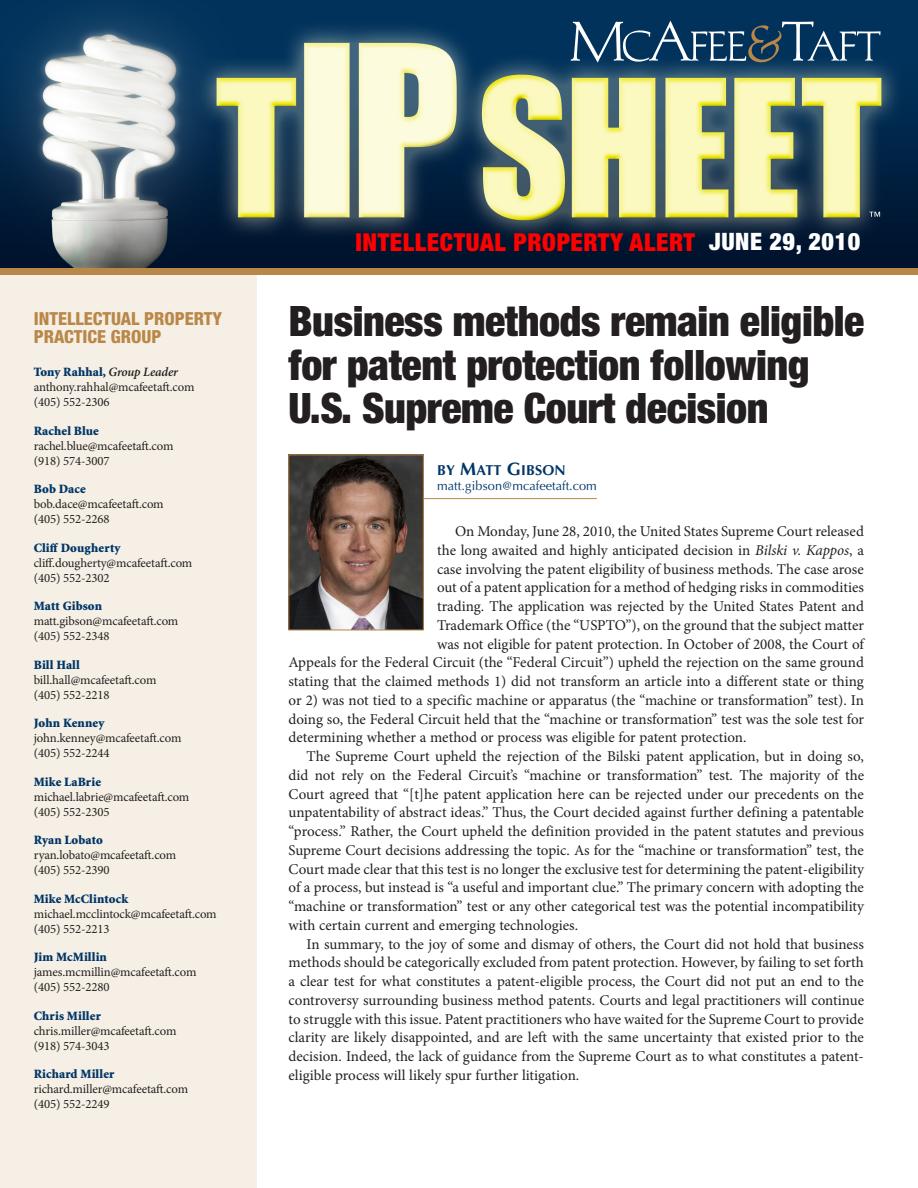
<style>
.page{position:relative;width:918px;height:1188px;background:#fff}
.page>*{position:absolute;margin:0;border:0;box-sizing:border-box;transform-origin:0 0}
.t1{font:900 condensed 42px/43.5px "Helvetica Neue";letter-spacing:-.01em;color:#231f20}
.t2{font:900 condensed 24.75px "Helvetica Neue";letter-spacing:.025em;color:#f00}
.t3{font:800 condensed 18px/18px "Helvetica Neue";color:#b98747}
.Body_text{font:15px/18.8px "Minion Pro";color:#231f20;text-align:justify}
.t4{font:14.4px "Optima LT Std Bold SC800";letter-spacing:.01em;color:#003667}
.t5{font:12.75px/15px "Minion Pro";letter-spacing:-.01em;color:#231f20}
.t6{font:12.75px "Optima LT Std";color:#003667}
.s1{font-family:"Minion Std";font-weight:900;color:#003667}
.s2{font-weight:600;font-style:italic}
.s3{font-size:24px;color:#fff}
.s4{font-size:18px}
.s5{font-style:italic}
</style>
<div class="page">
<img style="left:0;top:0;width:918px;height:268px">
<svg style="left:571px;top:21px;width:310px;height:42px;background:#2e5474"></svg>
<div style="left:0;top:270px;width:256px;height:918px;background:#f6efe5"></div>
<div style="left:0;top:268px;width:918px;height:7px;background:#b98747"></div>
<hr style="left:424px;top:498px;width:173px;height:1px;background:#b98747">
<svg style="left:869px;top:212px;width:11px;height:5px"></svg>
<img style="left:291px;top:457px;width:131px;height:171px">
<div style="left:289px;top:455px;width:135px;height:175px;border:1px solid #b98747"></div>
<p class="t3" style="left:34px;top:309px;width:190px">INTELLECTUAL PROPERTY<br>PRACTICE GROUP</p>
<p class="t5" style="left:34px;top:365px;width:162px"><span class="s1">Tony Rahhal,</span> <span class="s2">Group Leader </span>anthony.rahhal@mcafeetaft.com (405) 552-2306</p>
<p class="t5" style="left:34px;top:423px;width:141px"><span class="s1">Rachel Blue </span>rachel.blue@mcafeetaft.com (918) 574-3007</p>
<p class="t5" style="left:34px;top:482px;width:131px"><span class="s1">Bob Dace </span>bob.dace@mcafeetaft.com (405) 552-2268</p>
<p class="t5" style="left:34px;top:540px;width:160px"><span class="s1">Cliff Dougherty </span>cliff.dougherty@mcafeetaft.com (405) 552-2302</p>
<p class="t5" style="left:34px;top:599px;width:146px"><span class="s1">Matt Gibson </span>matt.gibson@mcafeetaft.com (405) 552-2348</p>
<p class="t5" style="left:34px;top:657px;width:124px"><span class="s1">Bill Hall </span>bill.hall@mcafeetaft.com (405) 552-2218</p>
<p class="t5" style="left:34px;top:716px;width:149px"><span class="s1">John Kenney </span>john.kenney@mcafeetaft.com (405) 552-2244</p>
<p class="t5" style="left:34px;top:774px;width:157px"><span class="s1">Mike LaBrie </span>michael.labrie@mcafeetaft.com (405) 552-2305</p>
<p class="t5" style="left:34px;top:833px;width:144px"><span class="s1">Ryan Lobato </span>ryan.lobato@mcafeetaft.com (405) 552-2390</p>
<p class="t5" style="left:34px;top:891px;width:184px"><span class="s1">Mike McClintock </span>michael.mcclintock@mcafeetaft.com (405) 552-2213</p>
<p class="t5" style="left:34px;top:950px;width:164px"><span class="s1">Jim McMillin </span>james.mcmillin@mcafeetaft.com (405) 552-2280</p>
<p class="t5" style="left:34px;top:1008px;width:144px"><span class="s1">Chris Miller </span>chris.miller@mcafeetaft.com (918) 574-3043</p>
<p class="t5" style="left:34px;top:1067px;width:156px"><span class="s1">Richard Miller </span>richard.miller@mcafeetaft.com (405) 552-2249</p>
<p class="t2" style="left:355px;top:227px;width:506px">INTELLECTUAL PROPERTY ALERT <span class="s3">JUNE 29, 2010</span></p>
<p class="t1" style="left:289px;top:299px;width:577px">Business methods remain eligible for patent protection following<br>U.S. Supreme Court decision</p>
<p class="t4" style="left:437px;top:462px;width:130px">BY <span class="s4">M</span>ATT <span class="s4">G</span>IBSON</p>
<p class="t6" style="left:437px;top:479px;width:161px">matt.gibson@mcafeetaft.com</p>
<p class="Body_text" style="left:455px;top:522px;width:410px">On Monday, June 28, 2010, the United States Supreme Court released</p>
<p class="Body_text" style="left:437px;top:541px;width:428px">the long awaited and highly anticipated decision in <span class="s5">Bilski v. Kappos</span>, a</p>
<p class="Body_text" style="left:437px;top:559px;width:428px">case involving the patent eligibility of business methods. The case arose</p>
<p class="Body_text" style="left:437px;top:578px;width:428px">out of a patent application for a method of hedging risks in commodities</p>
<p class="Body_text" style="left:437px;top:597px;width:428px">trading. The application was rejected by the United States Patent and</p>
<p class="Body_text" style="left:437px;top:616px;width:428px">Trademark Office (the “USPTO”), on the ground that the subject matter</p>
<p class="Body_text" style="left:437px;top:634px;width:428px">was not eligible for patent protection. In October of 2008, the Court of</p>
<p class="Body_text" style="left:289px;top:653px;width:577px">Appeals for the Federal Circuit (the “Federal Circuit”) upheld the rejection on the same ground</p>
<p class="Body_text" style="left:289px;top:672px;width:577px">stating that the claimed methods 1) did not transform an article into a different state or thing</p>
<p class="Body_text" style="left:289px;top:691px;width:577px">or 2) was not tied to a specific machine or apparatus (the “machine or transformation” test). In</p>
<p class="Body_text" style="left:289px;top:709px;width:577px">doing so, the Federal Circuit held that the “machine or transformation” test was the sole test for</p>
<p class="Body_text" style="left:289px;top:728px;width:460px">determining whether a method or process was eligible for patent protection.</p>
<p class="Body_text" style="left:289px;top:747px;width:577px;text-indent:18px">The Supreme Court upheld the rejection of the Bilski patent application, but in doing so, did not rely on the Federal Circuit’s “machine or transformation” test. The majority of the Court agreed that “[t]he patent application here can be rejected under our precedents on the unpatentability of abstract ideas.” Thus, the Court decided against further defining a patentable “process.” Rather, the Court upheld the definition provided in the patent statutes and previous Supreme Court decisions addressing the topic. As for the “machine or transformation” test, the Court made clear that this test is no longer the exclusive test for determining the patent-eligibility of a process, but instead is “a useful and important clue.” The primary concern with adopting the “machine or transformation” test or any other categorical test was the potential incompatibility with certain current and emerging technologies.</p>
<p class="Body_text" style="left:289px;top:934px;width:577px;text-indent:18px">In summary, to the joy of some and dismay of others, the Court did not hold that business methods should be categorically excluded from patent protection. However, by failing to set forth a clear test for what constitutes a patent-eligible process, the Court did not put an end to the controversy surrounding business method patents. Courts and legal practitioners will continue to struggle with this issue. Patent practitioners who have waited for the Supreme Court to provide clarity are likely disappointed, and are left with the same uncertainty that existed prior to the decision. Indeed, the lack of guidance from the Supreme Court as to what constitutes a patent&shy;eligible process will likely spur further litigation.</p>
</div>
